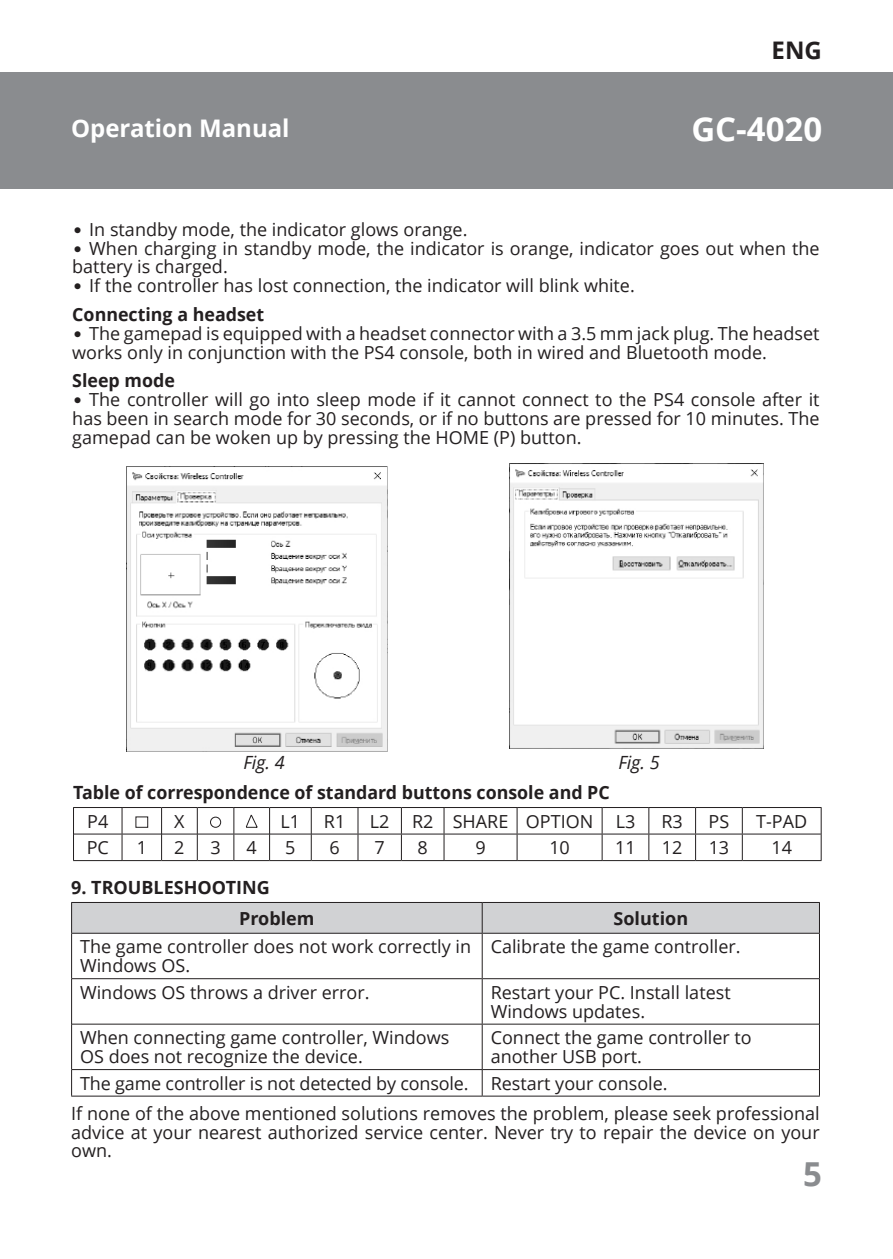
<style>
.page{position:relative;width:893px;height:1259px;background:#fff}
.page>*{position:absolute;margin:0;border:0;box-sizing:border-box;transform-origin:0 0}
.t1{font:700 33px "Open Sans";color:#fff}
.t2{font:700 33px "Open Sans";color:#8a8c8f}
.t3{font:700 24.3px "Open Sans";color:#fff}
.t4{font:700 24.3px "Open Sans";color:#231f20}
.t5{font:18.3px/18.9px "Open Sans";color:#231f20;text-align:justify}
.t6{font:700 18.3px "Open Sans";color:#231f20}
.t7{font:italic 18.3px "Open Sans";color:#231f20}
.t8{font:18px/18.9px "Open Sans";color:#231f20}
.t9{font:700 18px "Open Sans";color:#231f20}
.s1{font-family:"Pragmatica";font-weight:700;font-size:16.5px}
</style>
<div class="page">
<div style="left:0;top:72px;width:893px;height:117px;background:#8a8c8f"></div>
<div style="left:72px;top:903px;width:747px;height:29px;background:#d1d2d4"></div>
<svg style="left:72px;top:933px;width:747px;height:162px"></svg>
<hr style="left:71px;top:902px;width:411px;height:1px;background:#231f20">
<hr style="left:71px;top:903px;width:1px;height:30px;background:#231f20">
<hr style="left:482px;top:902px;width:338px;height:1px;background:#231f20">
<hr style="left:482px;top:903px;width:1px;height:30px;background:#231f20">
<hr style="left:819px;top:903px;width:1px;height:30px;background:#231f20">
<hr style="left:71px;top:932px;width:411px;height:1px;background:#231f20">
<hr style="left:482px;top:932px;width:338px;height:1px;background:#231f20">
<hr style="left:72px;top:978px;width:410px;height:1px;background:#231f20">
<hr style="left:72px;top:1023px;width:410px;height:1px;background:#231f20">
<hr style="left:72px;top:1069px;width:410px;height:1px;background:#231f20">
<hr style="left:71px;top:933px;width:1px;height:45px;background:#231f20">
<hr style="left:71px;top:978px;width:1px;height:46px;background:#231f20">
<hr style="left:71px;top:1024px;width:1px;height:45px;background:#231f20">
<svg style="left:71px;top:1069px;width:1px;height:26px"></svg>
<hr style="left:71px;top:1095px;width:411px;height:1px;background:#231f20">
<hr style="left:482px;top:1095px;width:338px;height:1px;background:#231f20">
<hr style="left:483px;top:978px;width:336px;height:1px;background:#231f20">
<hr style="left:482px;top:1069px;width:337px;height:1px;background:#231f20">
<svg style="left:482px;top:1070px;width:1px;height:25px"></svg>
<svg style="left:819px;top:1069px;width:1px;height:26px"></svg>
<hr style="left:482px;top:933px;width:1px;height:45px;background:#231f20">
<hr style="left:819px;top:933px;width:1px;height:45px;background:#231f20">
<hr style="left:482px;top:978px;width:1px;height:45px;background:#231f20">
<hr style="left:819px;top:978px;width:1px;height:46px;background:#231f20">
<hr style="left:482px;top:1023px;width:337px;height:1px;background:#231f20">
<hr style="left:482px;top:1024px;width:1px;height:45px;background:#231f20">
<hr style="left:819px;top:1024px;width:1px;height:45px;background:#231f20">
<img style="left:126px;top:466px;width:262px;height:285px">
<img style="left:509px;top:464px;width:254px;height:285px">
<hr style="left:73px;top:860px;width:49px;height:1px;background:#231f20">
<hr style="left:122px;top:860px;width:40px;height:1px;background:#231f20">
<hr style="left:162px;top:860px;width:35px;height:1px;background:#231f20">
<hr style="left:197px;top:860px;width:37px;height:1px;background:#231f20">
<hr style="left:234px;top:860px;width:36px;height:1px;background:#231f20">
<hr style="left:270px;top:860px;width:41px;height:1px;background:#231f20">
<hr style="left:311px;top:860px;width:47px;height:1px;background:#231f20">
<hr style="left:358px;top:860px;width:43px;height:1px;background:#231f20">
<hr style="left:401px;top:860px;width:43px;height:1px;background:#231f20">
<hr style="left:444px;top:860px;width:73px;height:1px;background:#231f20">
<hr style="left:517px;top:860px;width:85px;height:1px;background:#231f20">
<hr style="left:602px;top:860px;width:47px;height:1px;background:#231f20">
<hr style="left:649px;top:860px;width:47px;height:1px;background:#231f20">
<hr style="left:696px;top:860px;width:46px;height:1px;background:#231f20">
<hr style="left:742px;top:860px;width:79px;height:1px;background:#231f20">
<svg style="left:73px;top:807px;width:749px;height:53px"></svg>
<h2 class="t4" style="left:772px;top:33px;width:52px">ENG</h2>
<h2 class="t3" style="left:71px;top:111px;width:220px">Operation Manual</h2>
<h1 class="t1" style="left:691px;top:105px;width:132px">GC-4020</h1>
<p class="t8" style="left:72px;top:219px;width:397px"><span class="s1">•</span> In standby mode, the indicator glows orange.</p>
<p class="t8" style="left:72px;top:238px;width:749px"><span class="s1">•</span> When charging in standby mode, the indicator is orange, indicator goes out when the battery is charged.</p>
<p class="t8" style="left:72px;top:276px;width:564px"><span class="s1">•</span> If the controller has lost connection, the indicator will blink white.</p>
<p class="t6" style="left:72px;top:301px;width:193px">Connecting a headset</p>
<p class="t8" style="left:72px;top:323px;width:749px"><span class="s1">•</span> The gamepad is equipped with a headset connector with a 3.5 mm jack plug. The headset works only in conjunction with the PS4 console, both in wired and Bluetooth mode.</p>
<p class="t6" style="left:72px;top:368px;width:104px">Sleep mode</p>
<p class="t8" style="left:72px;top:390px;width:749px;text-align:justify"><span class="s1">•</span> The controller will go into sleep mode if it cannot connect to the PS4 console after it has been in search mode for 30 seconds, or if no buttons are pressed for 10 minutes. The gamepad can be woken up by pressing the HOME (P) button.</p>
<p class="t7" style="left:243px;top:750px;width:43px">Fig. 4</p>
<p class="t7" style="left:618px;top:750px;width:43px">Fig. 5</p>
<p class="t6" style="left:73px;top:779px;width:538px">Table of correspondence of standard buttons console and PC</p>
<p class="t8" style="left:87px;top:811px;width:23px">P4</p>
<p class="t8" style="left:174px;top:811px;width:12px">Χ</p>
<p class="t8" style="left:281px;top:811px;width:21px">L1</p>
<p class="t8" style="left:324px;top:811px;width:23px">R1</p>
<p class="t8" style="left:370px;top:811px;width:267px">L2 R2 SHARE OPTION L3</p>
<p class="t8" style="left:661px;top:811px;width:23px">R3</p>
<p class="t8" style="left:709px;top:811px;width:22px">PS</p>
<p class="t8" style="left:756px;top:811px;width:53px">T-PAD</p>
<p class="t8" style="left:87px;top:837px;width:24px">PC</p>
<p class="t8" style="left:137px;top:837px;width:12px">1</p>
<p class="t8" style="left:174px;top:837px;width:12px">2</p>
<p class="t8" style="left:210px;top:837px;width:12px">3</p>
<p class="t8" style="left:247px;top:837px;width:12px">4</p>
<p class="t8" style="left:285px;top:837px;width:12px">5</p>
<p class="t8" style="left:329px;top:837px;width:12px">6</p>
<p class="t8" style="left:375px;top:837px;width:12px">7</p>
<p class="t8" style="left:418px;top:837px;width:12px">8</p>
<p class="t8" style="left:475px;top:837px;width:12px">9</p>
<p class="t8" style="left:549px;top:837px;width:22px">10</p>
<p class="t8" style="left:615px;top:837px;width:22px">11</p>
<p class="t8" style="left:662px;top:837px;width:22px">12</p>
<p class="t8" style="left:709px;top:837px;width:22px">13</p>
<p class="t8" style="left:771px;top:837px;width:22px">14</p>
<p class="t6" style="left:71px;top:874px;width:200px">9. TROUBLESHOOTING</p>
<p class="t9" style="left:239px;top:905px;width:77px">Problem</p>
<p class="t9" style="left:613px;top:905px;width:76px">Solution</p>
<p class="t8" style="left:80px;top:937px;width:393px">The game controller does not work correctly in<br>Windows OS.</p>
<p class="t8" style="left:491px;top:937px;width:251px">Calibrate the game controller.</p>
<p class="t8" style="left:80px;top:982px;width:291px">Windows OS throws a driver error.</p>
<p class="t8" style="left:491px;top:982px;width:241px">Restart your PC. Install latest<br>Windows updates.</p>
<p class="t8" style="left:80px;top:1028px;width:371px">When connecting game controller, Windows<br>OS does not recognize the device.</p>
<p class="t8" style="left:491px;top:1028px;width:263px">Connect the game controller to another USB port.</p>
<p class="t8" style="left:80px;top:1073px;width:589px">The game controller is not detected by console. Restart your console.</p>
<p class="t5" style="left:71px;top:1103px;width:750px">If none of the above mentioned solutions removes the problem, please seek professional advice at your nearest authorized service center. Never try to repair the device on your own.</p>
<h1 class="t2" style="left:803px;top:1151px;width:20px">5</h1>
</div>
